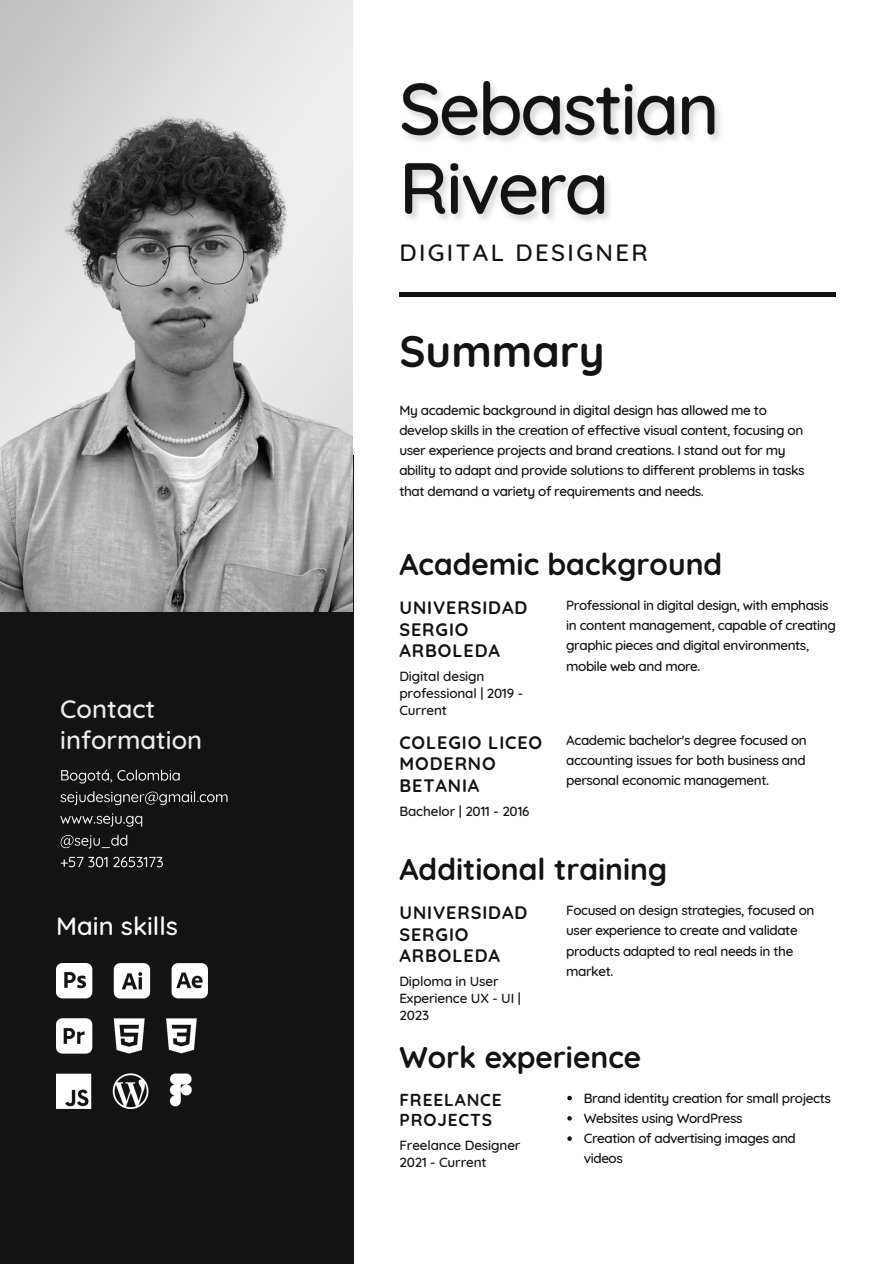
<style>
.page{position:relative;width:894px;height:1264px;background:#fff}
.page>*{position:absolute;margin:0;border:0;box-sizing:border-box;transform-origin:0 0}
.t1{font:700 43.95px "Quicksand";color:#131313}
.t2{font:700 30px "Quicksand";color:#131313}
.t3{font:500 25.5px/30.5px "Quicksand";color:#ececec}
.t4{font:500 25.5px "Quicksand";color:#fff}
.t5{font:500 24px "Quicksand";letter-spacing:.1em;color:#131313}
.t6{font:700 18px/21.5px "Quicksand";letter-spacing:.05em;color:#131313}
.t7{font:700 17.25px/20.2px "Quicksand";letter-spacing:.05em;color:#131313}
.t8{font:500 13.5px/20.2px "Quicksand";letter-spacing:-.03em;color:#131313}
.t9{font:500 13.5px/17px "Quicksand";letter-spacing:-.01em;color:#131313}
</style>
<div class="page">
<div style="left:0;top:455px;width:353px;height:808px;background:#131313"></div>
<img style="left:401px;top:81px;width:319px;height:141px">
<hr style="left:399px;top:292px;width:436px;height:4px;background:#131313">
<img style="left:0;top:0;width:352px;height:611px">
<img style="left:56px;top:963px;width:151px;height:145px">
<svg style="left:567px;top:1095px;width:4px;height:5px"></svg>
<svg style="left:567px;top:1116px;width:4px;height:4px"></svg>
<svg style="left:567px;top:1136px;width:4px;height:4px"></svg>
<img style="left:60px;top:769px;width:168px;height:99px">
<h3 class="t3" style="left:60px;top:693px;width:143px">Contact information</h3>
<h3 class="t4" style="left:56px;top:909px;width:123px">Main skills</h3>
<h3 class="t5" style="left:399px;top:237px;width:250px">DIGITAL DESIGNER</h3>
<h1 class="t1" style="left:399px;top:323px;width:207px">Summary</h1>
<p class="t8" style="left:399px;top:399px;width:406px">My academic background in digital design has allowed me to develop skills in the creation of effective visual content, focusing on user experience projects and brand creations. I stand out for my ability to adapt and provide solutions to different problems in tasks that demand a variety of requirements and needs.</p>
<h2 class="t2" style="left:399px;top:545px;width:324px">Academic background</h2>
<h3 class="t6" style="left:399px;top:596px;width:129px">UNIVERSIDAD<br>SERGIO<br>ARBOLEDA</h3>
<p class="t9" style="left:399px;top:667px;width:125px">Digital design professional | 2019 -<br>Current</p>
<h3 class="t6" style="left:399px;top:731px;width:144px">COLEGIO LICEO<br>MODERNO<br>BETANIA</h3>
<p class="t9" style="left:399px;top:802px;width:132px">Bachelor | 2011 - 2016</p>
<p class="t8" style="left:566px;top:594px;width:271px">Professional in digital design, with emphasis in content management, capable of creating graphic pieces and digital environments, mobile web and more.</p>
<p class="t8" style="left:566px;top:729px;width:242px;text-align:justify">Academic bachelor's degree focused on accounting issues for both business and personal economic management.</p>
<h2 class="t2" style="left:399px;top:850px;width:269px">Additional training</h2>
<h3 class="t6" style="left:399px;top:901px;width:129px">UNIVERSIDAD<br>SERGIO<br>ARBOLEDA</h3>
<p class="t9" style="left:399px;top:972px;width:123px">Diploma in User<br>Experience UX - UI |<br>2023</p>
<p class="t8" style="left:566px;top:899px;width:250px">Focused on design strategies, focused on user experience to create and validate products adapted to real needs in the market.</p>
<h2 class="t2" style="left:399px;top:1037px;width:243px">Work experience</h2>
<p class="t8" style="left:583px;top:1087px;width:248px">Brand identity creation for small projects<br>Websites using WordPress<br>Creation of advertising images and videos</p>
<p class="t7" style="left:399px;top:1089px;width:104px">FREELANCE<br>PROJECTS</p>
<p class="t9" style="left:399px;top:1136px;width:122px">Freelance Designer<br>2021 - Current</p>
</div>
